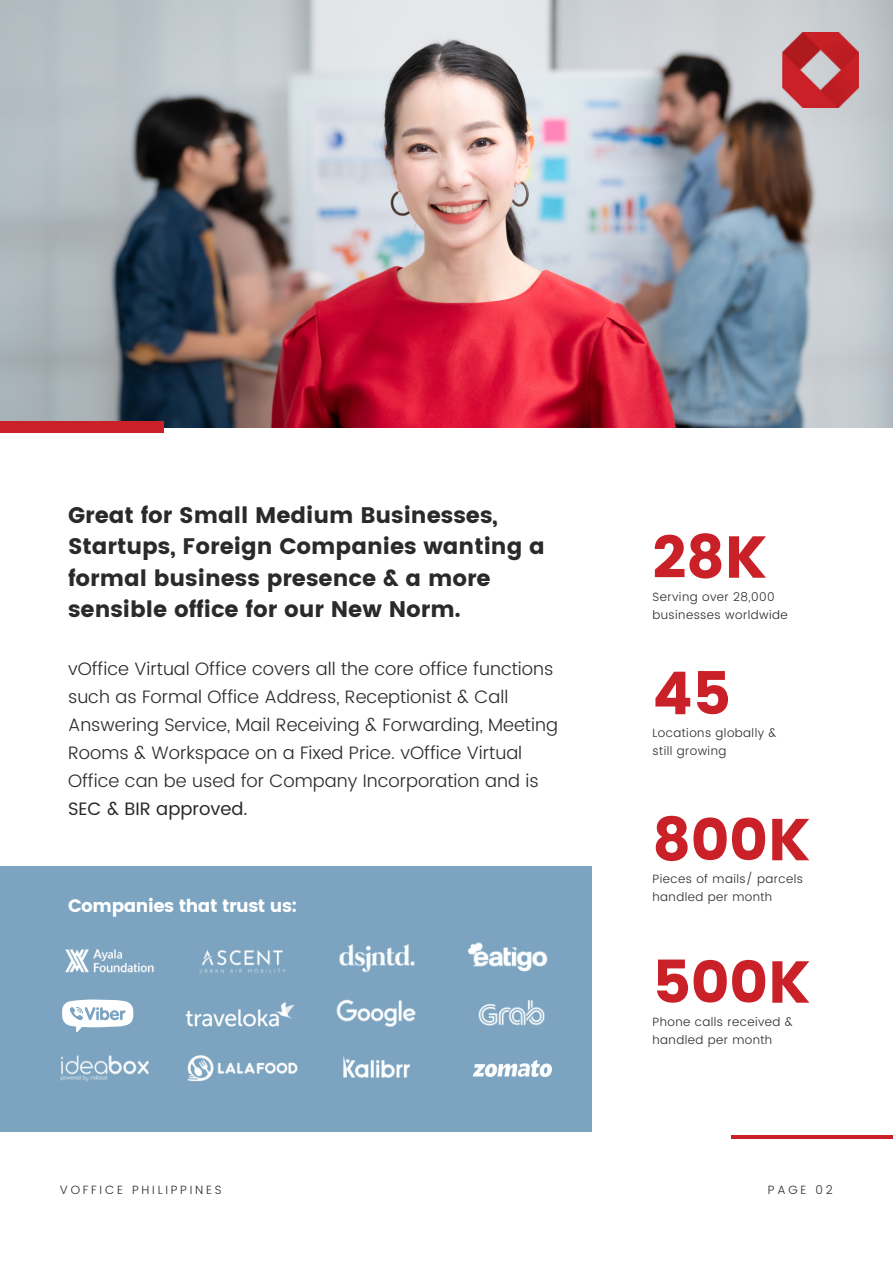
<style>
.page{position:relative;width:893px;height:1264px;background:#fff}
.page>*{position:absolute;margin:0;border:0;box-sizing:border-box;transform-origin:0 0}
.t1{font:58.95px "Poppins";color:#ca2027}
.t2{font:22.5px/31.5px "Poppins";color:#2a2a2a}
.t3{font:300 18px/28px "Poppins";color:#2a2a2a}
.t4{font:18px "Poppins";letter-spacing:-.025em;color:#fff}
.t5{font:18px "Poppins";color:#2a2a2a}
.t6{font:300 12px/18px "Poppins";letter-spacing:.035em;color:#2a2a2a}
.t7{font:300 12px "Poppins";letter-spacing:.23em;color:#2a2a2a}
</style>
<div class="page">
<img style="left:0;top:0;width:892px;height:427px">
<div style="left:0;top:422px;width:163px;height:10px;background:#ca2027"></div>
<div style="left:0;top:866px;width:591px;height:266px;background:#7ca4c0"></div>
<hr style="left:731px;top:1135px;width:161px;height:3px;background:#ca2027">
<img style="left:187px;top:1055px;width:111px;height:26px">
<img style="left:60px;top:1055px;width:89px;height:26px">
<img style="left:467px;top:942px;width:81px;height:30px">
<img style="left:339px;top:944px;width:76px;height:29px">
<img style="left:65px;top:949px;width:89px;height:24px">
<img style="left:336px;top:999px;width:80px;height:28px">
<img style="left:199px;top:950px;width:87px;height:23px">
<img style="left:343px;top:1056px;width:67px;height:22px">
<img style="left:478px;top:1000px;width:67px;height:26px">
<img style="left:782px;top:33px;width:75px;height:75px">
<svg style="left:62px;top:999px;width:71px;height:32px"></svg>
<img style="left:185px;top:1002px;width:110px;height:25px">
<img style="left:473px;top:1060px;width:78px;height:16px">
<p class="t2" style="left:68px;top:499px;width:478px">Great for Small Medium Businesses, Startups, Foreign Companies wanting a formal business presence &amp; a more sensible office for our New Norm.</p>
<p class="t3" style="left:68px;top:654px;width:491px">vOffice Virtual Office covers all the core office functions such as Formal Office Address, Receptionist &amp; Call Answering Service, Mail Receiving &amp; Forwarding, Meeting Rooms &amp; Workspace on a Fixed Price. vOffice Virtual Office can be used for Company Incorporation and is</p>
<p class="t5" style="left:68px;top:798px;width:181px">SEC &amp; BIR approved.</p>
<p class="t4" style="left:68px;top:895px;width:231px">Companies that trust us:</p>
<h1 class="t1" style="left:652px;top:523px;width:116px">28K</h1>
<p class="t6" style="left:652px;top:587px;width:137px">Serving over 28,000 businesses worldwide</p>
<h1 class="t1" style="left:652px;top:659px;width:80px">45</h1>
<p class="t6" style="left:652px;top:724px;width:125px">Locations globally &amp; still growing</p>
<h1 class="t1" style="left:652px;top:805px;width:159px">800K</h1>
<p class="t6" style="left:652px;top:870px;width:152px">Pieces of mails/ parcels handled per month</p>
<h1 class="t1" style="left:652px;top:947px;width:159px">500K</h1>
<p class="t6" style="left:652px;top:1012px;width:142px">Phone calls received &amp; handled per month</p>
<p class="t7" style="left:60px;top:1182px;width:163px">VOFFICE PHILIPPINES</p>
<p class="t6" style="left:767px;top:1180px;width:66px">PAGE 02</p>
</div>
